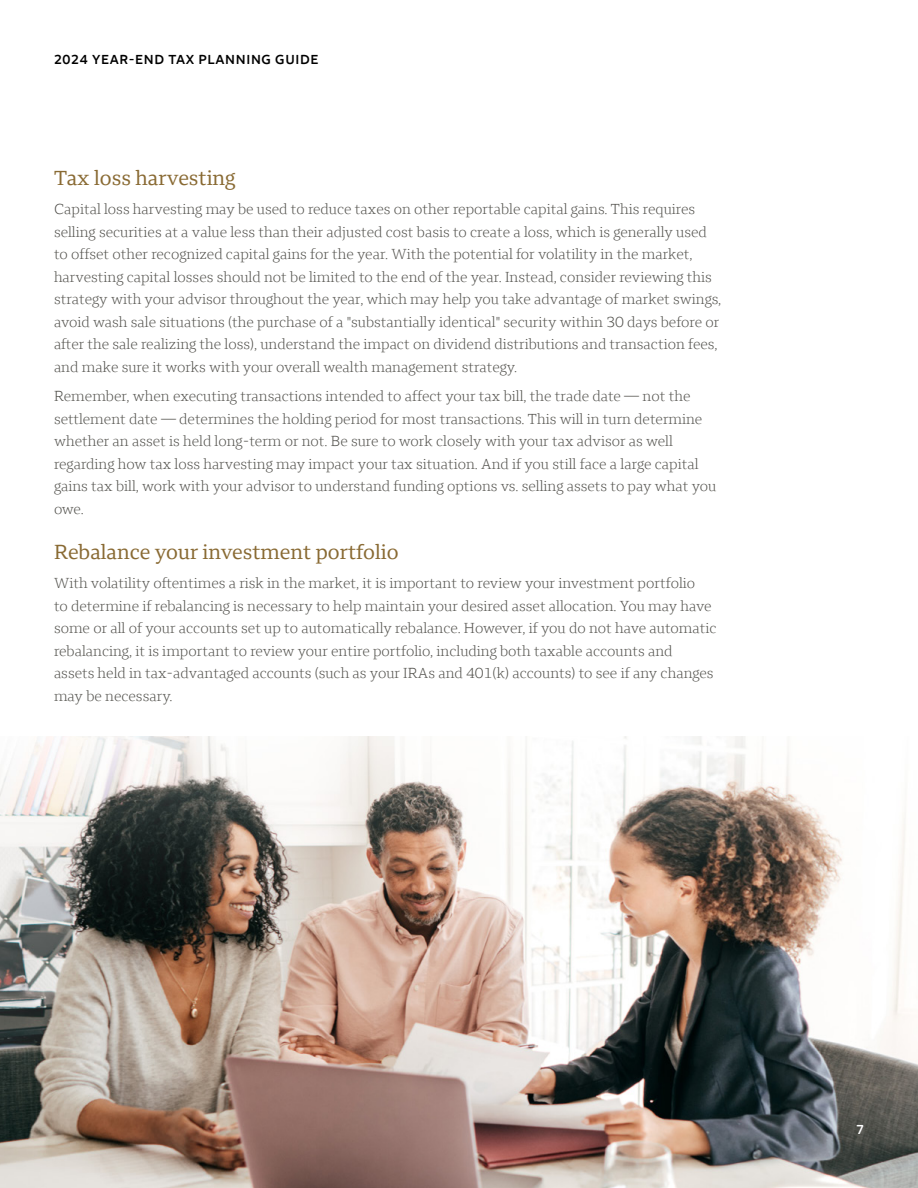
<style>
.page{position:relative;width:918px;height:1188px;background:#fff}
.page>*{position:absolute;margin:0;border:0;box-sizing:border-box;transform-origin:0 0}
.t1{font:21px "Wells Fargo Serif";color:#896a33}
.t2{font:300 15px/22.5px "Wells Fargo Serif";color:#4d4c47}
.t3{font:600 13.5px "Wells Fargo Sans";letter-spacing:.05em;color:#000}
.t4{font:600 13.5px "Wells Fargo Sans";color:#fff}
</style>
<div class="page">
<img style="left:0;top:736px;width:918px;height:452px">
<p class="t3" style="left:54px;top:51px;width:266px">2024 YEAR-END TAx PLANNING GUIDE</p>
<h3 class="t1" style="left:54px;top:165px;width:183px">Tax loss harvesting</h3>
<p class="t2" style="left:54px;top:198px;width:669px">Capital loss harvesting may be used to reduce taxes on other reportable capital gains. This requires selling securities at a value less than their adjusted cost basis to create a loss, which is generally used to offset other recognized capital gains for the year. With the potential for volatility in the market, harvesting capital losses should not be limited to the end of the year. Instead, consider reviewing this strategy with your advisor throughout the year, which may help you take advantage of market swings, avoid wash sale situations (the purchase of a "substantially identical" security within 30 days before or after the sale realizing the loss), understand the impact on dividend distributions and transaction fees, and make sure it works with your overall wealth management strategy.</p>
<p class="t2" style="left:54px;top:385px;width:664px">Remember, when executing transactions intended to affect your tax bill, the trade date — not the settlement date — determines the holding period for most transactions. This will in turn determine whether an asset is held long-term or not. Be sure to work closely with your tax advisor as well regarding how tax loss harvesting may impact your tax situation. And if you still face a large capital gains tax bill, work with your advisor to understand funding options vs. selling assets to pay what you owe.</p>
<h3 class="t1" style="left:54px;top:539px;width:346px">Rebalance your investment portfolio</h3>
<p class="t2" style="left:54px;top:572px;width:664px">With volatility oftentimes a risk in the market, it is important to review your investment portfolio<br>to determine if rebalancing is necessary to help maintain your desired asset allocation. You may have some or all of your accounts set up to automatically rebalance. However, if you do not have automatic rebalancing, it is important to review your entire portfolio, including both taxable accounts and assets held in tax-advantaged accounts (such as your IRAs and 401(k) accounts) to see if any changes may be necessary.</p>
<p class="t4" style="left:856px;top:1121px;width:9px">7</p>
</div>
